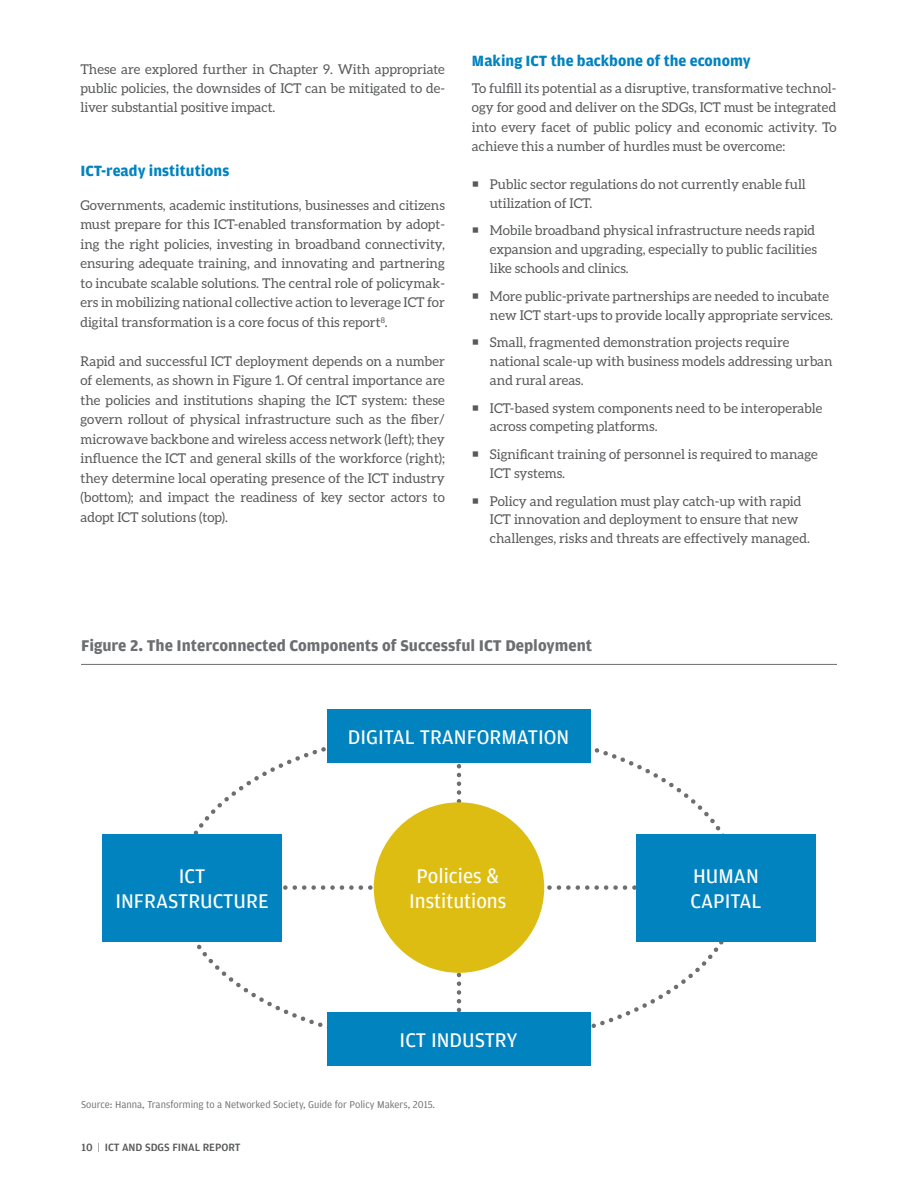
<style>
.page{position:relative;width:918px;height:1188px;background:#fff}
.page>*{position:absolute;margin:0;border:0;box-sizing:border-box;transform-origin:0 0}
.t1{font:21px/25.2px "Amplitude";color:#fff;text-align:center}
.t2{font:700 16.5px "Amplitude";color:#6d6e71}
.t3{font:700 15.75px "Amplitude";color:#0083bf}
.t4{font:13.5px/19.5px "Aleo";color:#58595b}
.t5{font:500 11.25px "Amplitude";color:#58595b}
.t6{font:10.5px "Amplitude";color:#6d6e71}
.s1{font-weight:300}
</style>
<div class="page">
<svg style="left:544px;top:884px;width:92px;height:3px"></svg>
<svg style="left:283px;top:888px;width:91px;height:4px"></svg>
<svg style="left:459px;top:973px;width:3px;height:39px"></svg>
<svg style="left:456px;top:764px;width:3px;height:38px"></svg>
<svg style="left:468px;top:887px;width:256px;height:163px"></svg>
<svg style="left:459px;top:725px;width:265px;height:159px"></svg>
<svg style="left:193px;top:747px;width:257px;height:141px"></svg>
<svg style="left:197px;top:892px;width:262px;height:136px"></svg>
<div style="left:327px;top:1012px;width:263px;height:54px;background:#0083bf"></div>
<div style="left:327px;top:709px;width:263px;height:54px;background:#0083bf"></div>
<div style="left:636px;top:834px;width:180px;height:108px;background:#0083bf"></div>
<div style="left:102px;top:834px;width:180px;height:108px;background:#0083bf"></div>
<div style="left:374px;top:802px;width:170px;height:171px;background:#ddbd12;border-radius:50%"></div>
<hr style="left:81px;top:664px;width:756px;height:1px;background:#6d6e71">
<p class="t4" style="left:80px;top:59px;width:366px;text-align:justify">These are explored further in Chapter 9. With appropriate public policies, the downsides of ICT can be mitigated to de&shy;liver substantial positive impact.</p>
<p class="t3" style="left:80px;top:162px;width:150px">ICT-ready institutions</p>
<p class="t4" style="left:80px;top:195px;width:366px;text-align:justify">Governments, academic institutions, businesses and citizens must prepare for this ICT-enabled transformation by adopt&shy;ing the right policies, investing in broadband connectivity, ensuring adequate training, and innovating and partnering to incubate scalable solutions. The central role of policymak&shy;ers in mobilizing national collective action to leverage ICT for digital transformation is a core focus of this report<sup>8</sup>.</p>
<p class="t4" style="left:80px;top:351px;width:366px;text-align:justify">Rapid and successful ICT deployment depends on a number of elements, as shown in Figure 1. Of central importance are the policies and institutions shaping the ICT system: these govern rollout of physical infrastructure such as the fiber/ microwave backbone and wireless access network (left); they influence the ICT and general skills of the workforce (right); they determine local operating presence of the ICT industry (bottom); and impact the readiness of key sector actors to adopt ICT solutions (top).</p>
<p class="t3" style="left:472px;top:52px;width:280px">Making ICT the backbone of the economy</p>
<p class="t4" style="left:472px;top:78px;width:366px;text-align:justify">To fulfill its potential as a disruptive, transformative technol&shy;ogy for good and deliver on the SDGs, ICT must be integrated into every facet of public policy and economic activity. To achieve this a number of hurdles must be overcome:</p>
<p class="t4" style="left:490px;top:175px;width:317px;line-height:18.8px">Public sector regulations do not currently enable full utilization of ICT.</p>
<p class="t4" style="left:490px;top:221px;width:328px;line-height:18.8px">Mobile broadband physical infrastructure needs rapid expansion and upgrading, especially to public facilities like schools and clinics.</p>
<p class="t4" style="left:490px;top:286px;width:345px;line-height:18.8px">More public-private partnerships are needed to incubate new ICT start-ups to provide locally appropriate services.</p>
<p class="t4" style="left:490px;top:333px;width:344px;line-height:18.8px">Small, fragmented demonstration projects require national scale-up with business models addressing urban and rural areas.</p>
<p class="t4" style="left:490px;top:398px;width:334px;line-height:18.8px">ICT-based system components need to be interoperable across competing platforms.</p>
<p class="t4" style="left:490px;top:445px;width:329px;line-height:18.8px">Significant training of personnel is required to manage<br>ICT systems.</p>
<p class="t4" style="left:490px;top:491px;width:321px;line-height:18.8px">Policy and regulation must play catch-up with rapid<br>ICT innovation and deployment to ensure that new challenges, risks and threats are effectively managed.</p>
<p class="t2" style="left:81px;top:636px;width:513px">Figure 2. The Interconnected Components of Successful ICT Deployment</p>
<h1 class="t1" style="left:348px;top:725px;width:223px">DIGITAL TRANFORMATION</h1>
<h1 class="t1" style="left:115px;top:864px;width:155px">ICT<br>INFRASTRUCTURE</h1>
<h1 class="t1" style="left:409px;top:864px;width:99px">Policies &amp;<br>Institutions</h1>
<h1 class="t1" style="left:400px;top:1027px;width:120px">ICT INDUSTRY</h1>
<p class="t6" style="left:81px;top:1099px;width:356px">Source: Hanna, Transforming to a Networked Society, Guide for Policy Makers, 2015.</p>
<p class="t5" style="left:82px;top:1141px;width:161px">10 <span class="s1">|</span> ICT AND SDGS FINAL REPORT</p>
<h1 class="t1" style="left:690px;top:864px;width:73px;text-align:left">HUMAN<br>CAPITAL</h1>
</div>
